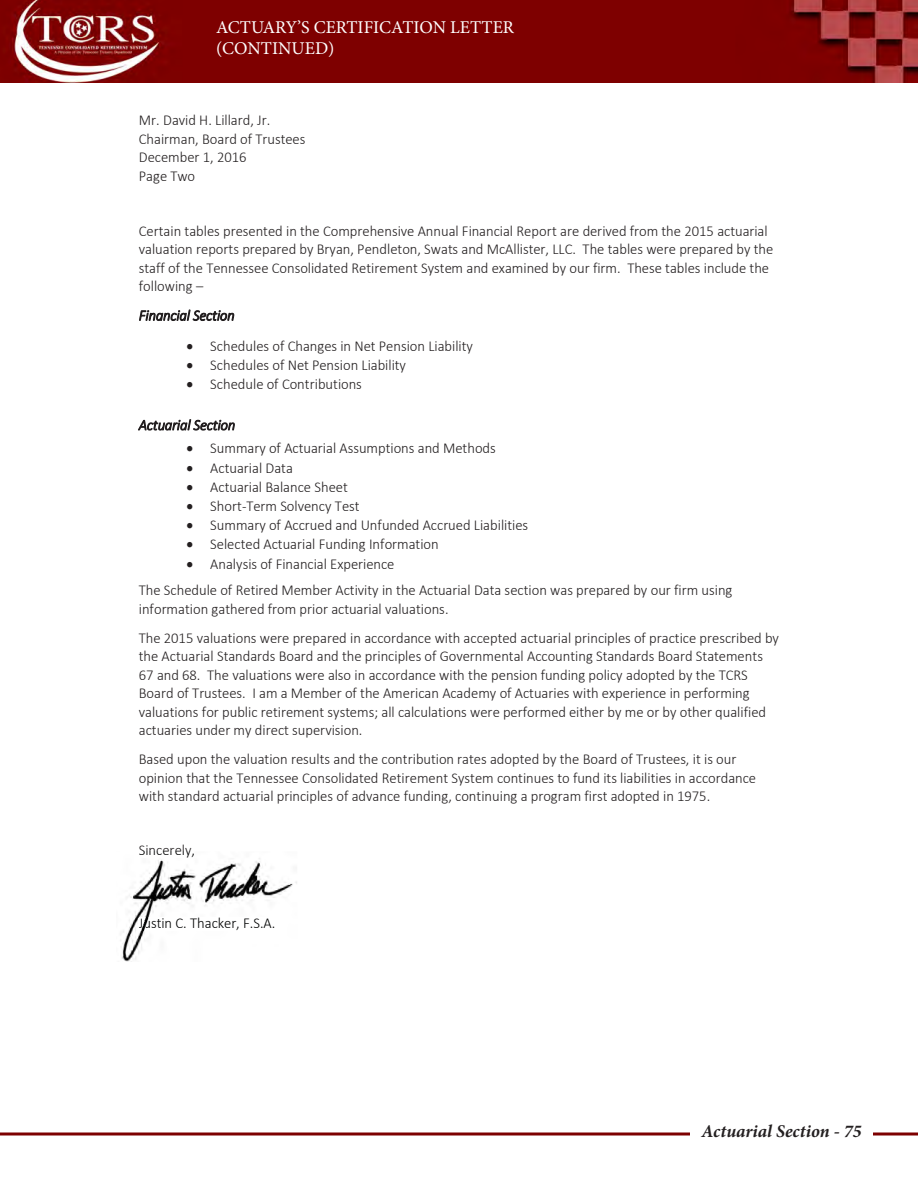
<style>
.page{position:relative;width:918px;height:1188px;background:#fff}
.page>*{position:absolute;margin:0;border:0;box-sizing:border-box;transform-origin:0 0}
.t1{font:18px "Minion Pro";color:#fff}
.t2{font:italic 700 18px "Minion Pro";color:#231f20}
.t3{font:300 15.15px/18.5px "Calibri";color:#231f20}
.t4{font:300 15.15px "Calibri";color:#010202}
.s1{font-style:italic}
</style>
<div class="page">
<svg style="left:0;top:1132px;width:918px;height:4px"></svg>
<div style="left:690px;top:1124px;width:183px;height:20px;background:#fff"></div>
<img style="left:0;top:0;width:918px;height:82px">
<svg style="left:139px;top:309px;width:95px;height:12px"></svg>
<svg style="left:138px;top:419px;width:97px;height:12px"></svg>
<img style="left:120px;top:858px;width:177px;height:104px">
<img style="left:139px;top:918px;width:135px;height:12px">
<p class="t1" style="left:216px;top:15px;width:300px">ACTUARY’S CERTIFICATION LETTER</p>
<p class="t1" style="left:216px;top:36px;width:120px">(CONTINUED)</p>
<p class="t3" style="left:139px;top:111px;width:168px">Mr. David H. Lillard, Jr.<br>Chairman, Board of Trustees<br>December 1, 2016<br>Page Two</p>
<p class="t3" style="left:139px;top:221px;width:636px">Certain tables presented in the Comprehensive Annual Financial Report are derived from the 2015 actuarial valuation reports prepared by Bryan, Pendleton, Swats and McAllister, LLC. The tables were prepared by the staff of the Tennessee Consolidated Retirement System and examined by our firm. These tables include the following –</p>
<p class="t3" style="left:210px;top:300px;width:264px;line-height:30.3px;text-indent:-71px"><span class="s1">Financial Section<br></span>Schedules of Changes in Net Pension Liability</p>
<p class="t3" style="left:210px;top:355px;width:197px;line-height:19.2px">Schedules of Net Pension Liability<br>Schedule of Contributions</p>
<p class="t3" style="left:210px;top:413px;width:287px;line-height:23.4px;text-indent:-71px"><span class="s1">Actuarial Section<br></span>Summary of Actuarial Assumptions and Methods</p>
<p class="t3" style="left:210px;top:458px;width:319px;line-height:19.2px">Actuarial Data<br>Actuarial Balance Sheet<br>Short-Term Solvency Test<br>Summary of Accrued and Unfunded Accrued Liabilities<br>Selected Actuarial Funding Information<br>Analysis of Financial Experience</p>
<p class="t3" style="left:139px;top:581px;width:595px">The Schedule of Retired Member Activity in the Actuarial Data section was prepared by our firm using information gathered from prior actuarial valuations.</p>
<p class="t3" style="left:139px;top:629px;width:642px">The 2015 valuations were prepared in accordance with accepted actuarial principles of practice prescribed by the Actuarial Standards Board and the principles of Governmental Accounting Standards Board Statements 67 and 68. The valuations were also in accordance with the pension funding policy adopted by the TCRS Board of Trustees. I am a Member of the American Academy of Actuaries with experience in performing valuations for public retirement systems; all calculations were performed either by me or by other qualified actuaries under my direct supervision.</p>
<p class="t3" style="left:139px;top:750px;width:619px">Based upon the valuation results and the contribution rates adopted by the Board of Trustees, it is our opinion that the Tennessee Consolidated Retirement System continues to fund its liabilities in accordance with standard actuarial principles of advance funding, continuing a program first adopted in 1975.</p>
<p class="t4" style="left:139px;top:840px;width:58px">Sincerely,</p>
<p class="t4" style="left:139px;top:914px;width:138px">Justin C. Thacker, F.S.A.</p>
<p class="t2" style="left:702px;top:1119px;width:162px">Actuarial Section - 75</p>
</div>
